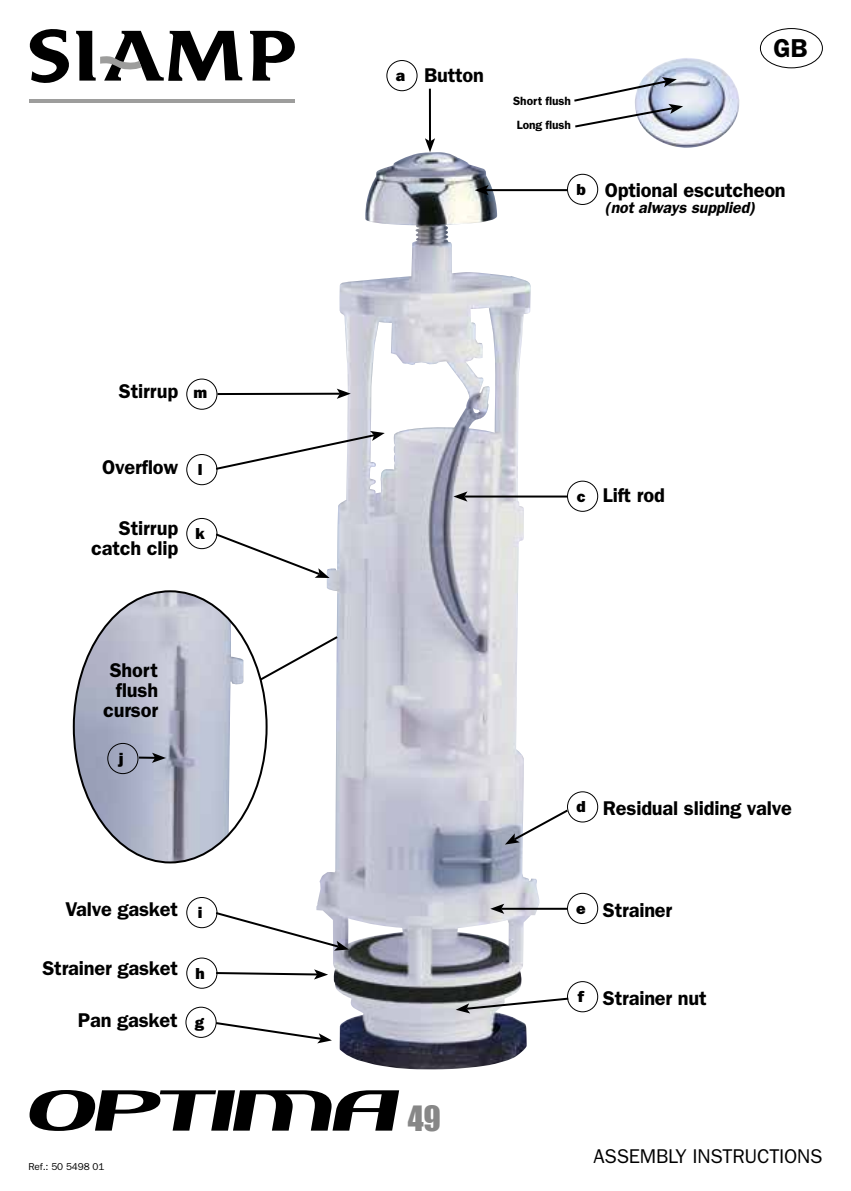
<style>
.page{position:relative;width:851px;height:1191px;background:#fff}
.page>*{position:absolute;margin:0;border:0;box-sizing:border-box;transform-origin:0 0}
.t1{font:50px "Koolhoven One Zero One";letter-spacing:-.01em;color:#000}
.t2{font:600 26px "Franklin Gothic";color:#000}
.t3{font:600 20px/20px "Franklin Gothic";letter-spacing:-.01em;color:#000;text-align:right}
.t4{font:20px "Franklin Gothic LT";letter-spacing:-.01em;color:#000}
.t5{font:italic 600 16px "Franklin Gothic";letter-spacing:-.01em;color:#000}
.t6{font:800 16px "Franklin Gothic";color:#000}
.t7{font:600 12px "Franklin Gothic";letter-spacing:-.01em;color:#000}
.t8{font:10px "Franklin Gothic LT";letter-spacing:-.01em;color:#000}
.s1{font-family:"Impact";font-size:32px;color:#878787}
</style>
<div class="page">
<img style="left:644px;top:58px;width:96px;height:90px">
<img style="left:316px;top:152px;width:223px;height:917px">
<hr style="left:485px;top:189px;width:82px;height:2px;background:#000">
<svg style="left:474px;top:185px;width:14px;height:10px"></svg>
<hr style="left:429px;top:89px;width:2px;height:52px;background:#000">
<svg style="left:425px;top:138px;width:10px;height:14px"></svg>
<hr style="left:464px;top:495px;width:103px;height:2px;background:#000">
<svg style="left:453px;top:491px;width:14px;height:10px"></svg>
<svg style="left:505px;top:808px;width:65px;height:36px"></svg>
<hr style="left:501px;top:907px;width:66px;height:2px;background:#000">
<svg style="left:490px;top:903px;width:14px;height:11px"></svg>
<svg style="left:455px;top:996px;width:115px;height:17px"></svg>
<svg style="left:214px;top:1020px;width:118px;height:23px"></svg>
<svg style="left:216px;top:969px;width:112px;height:10px"></svg>
<svg style="left:214px;top:910px;width:135px;height:40px"></svg>
<svg style="left:213px;top:532px;width:116px;height:46px"></svg>
<svg style="left:214px;top:431px;width:171px;height:40px"></svg>
<hr style="left:217px;top:393px;width:123px;height:2px;background:#000">
<svg style="left:337px;top:388px;width:14px;height:11px"></svg>
<svg style="left:574px;top:77px;width:109px;height:52px"></svg>
<div style="left:386px;top:60px;width:31px;height:31px;border:1px solid #000;border-radius:50%"></div>
<div style="left:567px;top:174px;width:31px;height:31px;border:1px solid #000;border-radius:50%"></div>
<div style="left:567px;top:480px;width:31px;height:32px;border:1px solid #000;border-radius:50%"></div>
<div style="left:567px;top:791px;width:31px;height:31px;border:1px solid #000;border-radius:50%"></div>
<div style="left:567px;top:893px;width:31px;height:31px;border:1px solid #000;border-radius:50%"></div>
<div style="left:567px;top:981px;width:31px;height:31px;border:1px solid #000;border-radius:50%"></div>
<div style="left:185px;top:1006px;width:31px;height:32px;border:1px solid #000;border-radius:50%"></div>
<div style="left:186px;top:957px;width:31px;height:31px;border:1px solid #000;border-radius:50%"></div>
<div style="left:186px;top:897px;width:31px;height:31px;border:1px solid #000;border-radius:50%"></div>
<div style="left:186px;top:518px;width:31px;height:31px;border:1px solid #000;border-radius:50%"></div>
<div style="left:186px;top:454px;width:31px;height:31px;border:1px solid #000;border-radius:50%"></div>
<div style="left:186px;top:378px;width:31px;height:32px;border:1px solid #000;border-radius:50%"></div>
<div style="left:760px;top:28px;width:62px;height:40px;border:1px solid #000;border-radius:50%"></div>
<img style="left:74px;top:591px;width:170px;height:271px">
<svg style="left:258px;top:634px;width:82px;height:48px"></svg>
<div style="left:107px;top:743px;width:31px;height:31px;border:1px solid #000;border-radius:50%"></div>
<hr style="left:139px;top:756px;width:16px;height:3px;background:#000">
<svg style="left:152px;top:752px;width:14px;height:11px"></svg>
<svg style="left:29px;top:29px;width:266px;height:74px"></svg>
<hr style="left:30px;top:99px;width:265px;height:3px;background:#9d9d9c">
<p class="t6" style="left:395px;top:66px;width:11px">a</p>
<p class="t3" style="left:424px;top:65px;width:61px">Button</p>
<p class="t7" style="left:513px;top:94px;width:59px">Short flush</p>
<p class="t7" style="left:517px;top:117px;width:56px">Long flush</p>
<p class="t2" style="left:773px;top:32px;width:36px">GB</p>
<p class="t6" style="left:576px;top:180px;width:11px">b</p>
<p class="t3" style="left:604px;top:180px;width:182px">Optional escutcheon</p>
<p class="t5" style="left:604px;top:198px;width:152px">(not always supplied)</p>
<p class="t3" style="left:119px;top:381px;width:61px">Stirrup</p>
<p class="t6" style="left:193px;top:383px;width:15px">m</p>
<p class="t3" style="left:102px;top:457px;width:78px">Overflow</p>
<p class="t6" style="left:198px;top:460px;width:6px">l</p>
<p class="t3" style="left:91px;top:518px;width:89px">Stirrup catch clip</p>
<p class="t6" style="left:196px;top:524px;width:11px">k</p>
<p class="t3" style="left:103px;top:660px;width:56px">Short flush cursor</p>
<p class="t6" style="left:119px;top:749px;width:6px">j</p>
<p class="t3" style="left:65px;top:899px;width:114px">Valve gasket</p>
<p class="t3" style="left:42px;top:957px;width:137px">Strainer gasket</p>
<p class="t3" style="left:78px;top:1010px;width:101px">Pan gasket</p>
<p class="t6" style="left:198px;top:903px;width:6px">i</p>
<p class="t6" style="left:196px;top:963px;width:11px">h</p>
<p class="t6" style="left:195px;top:1012px;width:11px">g</p>
<p class="t1" style="left:28px;top:1089px;width:414px">OPTIMA <span class="s1">49</span></p>
<p class="t8" style="left:28px;top:1160px;width:78px">Ref.: 50 5498 01</p>
<p class="t6" style="left:576px;top:487px;width:10px">c</p>
<p class="t3" style="left:603px;top:485px;width:64px">Lift rod</p>
<p class="t6" style="left:576px;top:797px;width:11px">d</p>
<p class="t3" style="left:603px;top:798px;width:190px">Residual sliding valve</p>
<p class="t6" style="left:576px;top:899px;width:11px">e</p>
<p class="t3" style="left:603px;top:899px;width:71px">Strainer</p>
<p class="t6" style="left:577px;top:987px;width:8px">f</p>
<p class="t3" style="left:603px;top:988px;width:105px">Strainer nut</p>
<p class="t4" style="left:593px;top:1144px;width:231px">ASSEMBLY INSTRUCTIONS</p>
</div>
